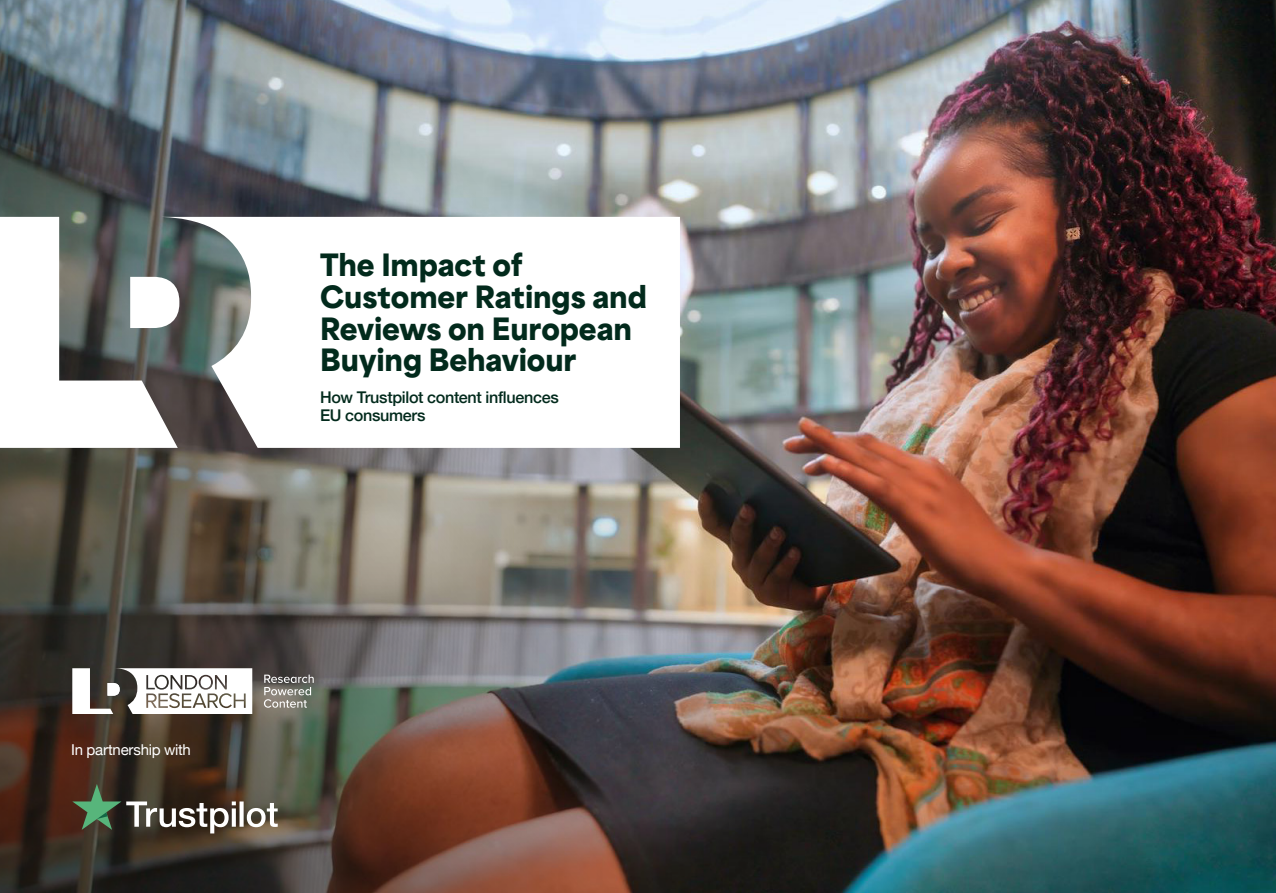
<style>
.page{position:relative;width:1276px;height:893px;background:#fff}
.page>*{position:absolute;margin:0;border:0;box-sizing:border-box;transform-origin:0 0}
.t1{font:900 28.8px/31.5px "Trustpilot Display";letter-spacing:-.005em;color:#022a1c}
.t2{font:500 16.2px/18.5px "Helvetica Neue";letter-spacing:-.02em;color:#022a1c}
.t3{font:15px "Helvetica Neue";letter-spacing:-.02em;color:#fff}
</style>
<div class="page">
<img style="left:0;top:0;width:1276px;height:893px">
<svg style="left:0;top:217px;width:680px;height:231px"></svg>
<svg style="left:72px;top:668px;width:180px;height:45px"></svg>
<svg style="left:264px;top:675px;width:50px;height:33px;background:#8b8a84"></svg>
<svg style="left:72px;top:784px;width:206px;height:49px;background:#5c594b"></svg>
<p class="t3" style="left:71px;top:739px;width:121px">In partnership with</p>
<p class="t1" style="left:320px;top:250px;width:328px">The Impact of<br>Customer Ratings and<br>Reviews on European<br>Buying Behaviour</p>
<p class="t2" style="left:320px;top:386px;width:240px">How Trustpilot content influences<br>EU consumers</p>
</div>
